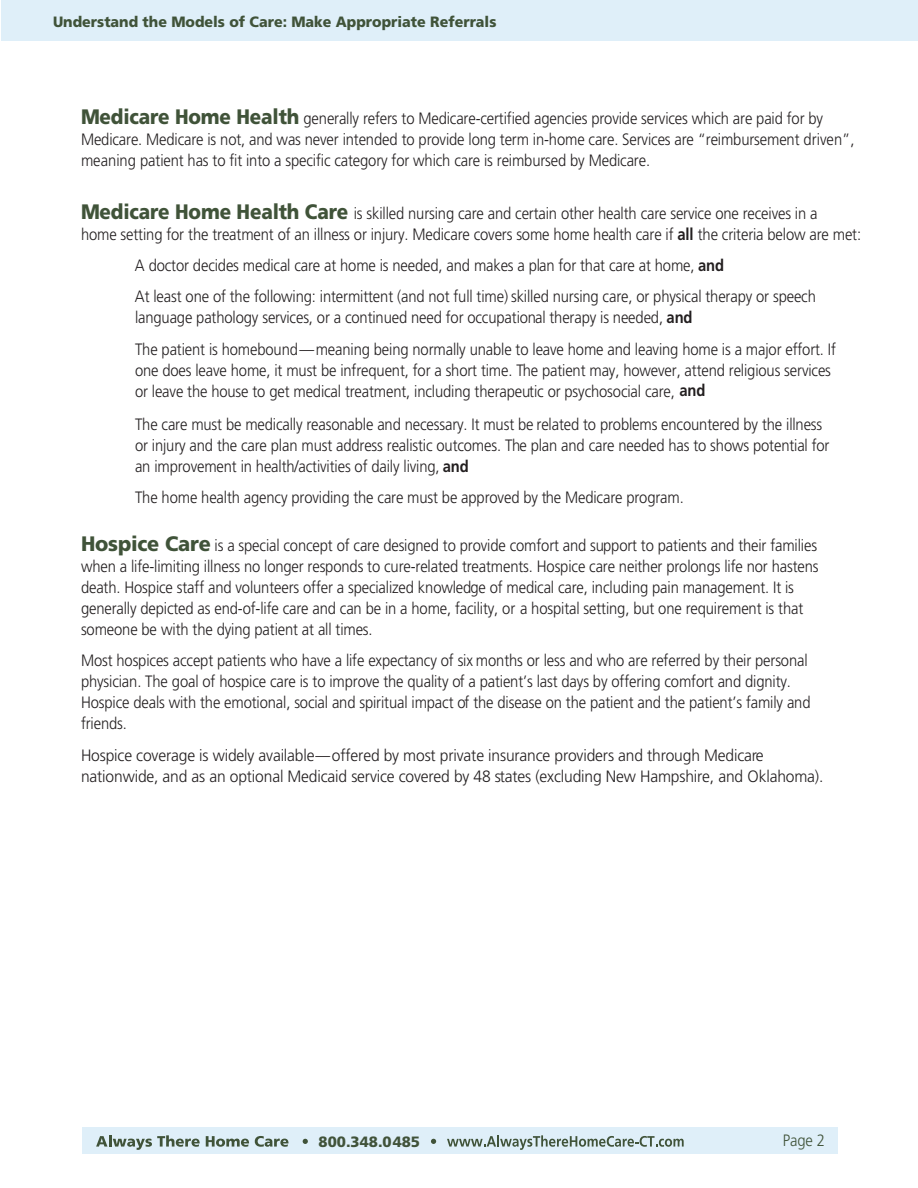
<style>
.page{position:relative;width:918px;height:1188px;background:#fff}
.page>*{position:absolute;margin:0;border:0;box-sizing:border-box;transform-origin:0 0}
.t1{font:300 16.5px/21px "Frutiger";letter-spacing:-.01em;color:#231f20;scale:.9 1}
.t2{font:300 16.5px/21px "Frutiger";letter-spacing:-.01em;color:#231f20;scale:.95 1}
.t3{font:300 16.5px "Frutiger";color:#405339;scale:.9 1}
.t4{font:900 15px "Frutiger";color:#405339;scale:.95 1}
.t5{font:900 15px "Frutiger";color:#41533a}
.s1{font-weight:900;font-size:20.85px;color:#405339}
.s2{font-weight:700;font-size:16.65px}
.s3{font-weight:700}
</style>
<div class="page">
<div style="left:82px;top:1127px;width:756px;height:27px;background:#dfeff9"></div>
<svg style="left:96px;top:1135px;width:104px;height:15px"></svg>
<svg style="left:206px;top:1136px;width:43px;height:11px"></svg>
<svg style="left:255px;top:1136px;width:33px;height:11px"></svg>
<svg style="left:303px;top:1139px;width:5px;height:5px"></svg>
<svg style="left:431px;top:1139px;width:5px;height:5px"></svg>
<svg style="left:447px;top:1135px;width:237px;height:15px"></svg>
<div style="left:1px;top:0;width:917px;height:40px;background:#dfeff9"></div>
<p class="t4" style="left:53px;top:13px;width:468px">Understand the Models of Care: Make Appropriate Referrals</p>
<p class="t1" style="left:81px;top:108px;width:861px"><span class="s1">Medicare Home Health</span> generally refers to Medicare-certified agencies provide services which are paid for by<br>Medicare. Medicare is not, and was never intended to provide long term in-home care. Services are “reimbursement driven”, meaning patient has to fit into a specific category for which care is reimbursed by Medicare.</p>
<p class="t1" style="left:81px;top:203px;width:868px"><span class="s1">Medicare Home Health Care</span> is skilled nursing care and certain other health care service one receives in a<br>home setting for the treatment of an illness or injury. Medicare covers some home health care if <span class="s2">all</span> the criteria below are met:</p>
<p class="t1" style="left:135px;top:250px;width:758px;line-height:31.3px">A doctor decides medical care at home is needed, and makes a plan for that care at home, <span class="s3">and<br></span>At least one of the following: intermittent (and not full time) skilled nursing care, or physical therapy or speech</p>
<p class="t1" style="left:135px;top:302px;width:780px;line-height:31.3px">language pathology services, or a continued need for occupational therapy is needed, <span class="s3">and<br></span>The patient is homebound—meaning being normally unable to leave home and leaving home is a major effort. If</p>
<p class="t1" style="left:135px;top:359px;width:775px">one does leave home, it must be infrequent, for a short time. The patient may, however, attend religious services or leave the house to get medical treatment, including therapeutic or psychosocial care, <span class="s3">and</span></p>
<p class="t1" style="left:135px;top:414px;width:773px">The care must be medically reasonable and necessary. It must be related to problems encountered by the illness or injury and the care plan must address realistic outcomes. The plan and care needed has to shows potential for an improvement in health/activities of daily living, <span class="s3">and</span></p>
<p class="t1" style="left:135px;top:487px;width:611px">The home health agency providing the care must be approved by the Medicare program.</p>
<p class="t1" style="left:81px;top:535px;width:821px"><span class="s1">Hospice Care</span> is a special concept of care designed to provide comfort and support to patients and their families when a life-limiting illness no longer responds to cure-related treatments. Hospice care neither prolongs life nor hastens death. Hospice staff and volunteers offer a specialized knowledge of medical care, including pain management. It is generally depicted as end-of-life care and can be in a home, facility, or a hospital setting, but one requirement is that someone be with the dying patient at all times.</p>
<p class="t1" style="left:81px;top:650px;width:812px">Most hospices accept patients who have a life expectancy of six months or less and who are referred by their personal physician. The goal of hospice care is to improve the quality of a patient’s last days by offering comfort and dignity.<br>Hospice deals with the emotional, social and spiritual impact of the disease on the patient and the patient’s family and friends.</p>
<p class="t2" style="left:81px;top:744px;width:783px">Hospice coverage is widely available—offered by most private insurance providers and through Medicare nationwide, and as an optional Medicaid service covered by 48 states (excluding New Hampshire, and Oklahoma).</p>
<p class="t5" style="left:319px;top:1133px;width:103px">800.348.0485</p>
<p class="t3" style="left:783px;top:1131px;width:48px">Page 2</p>
</div>
